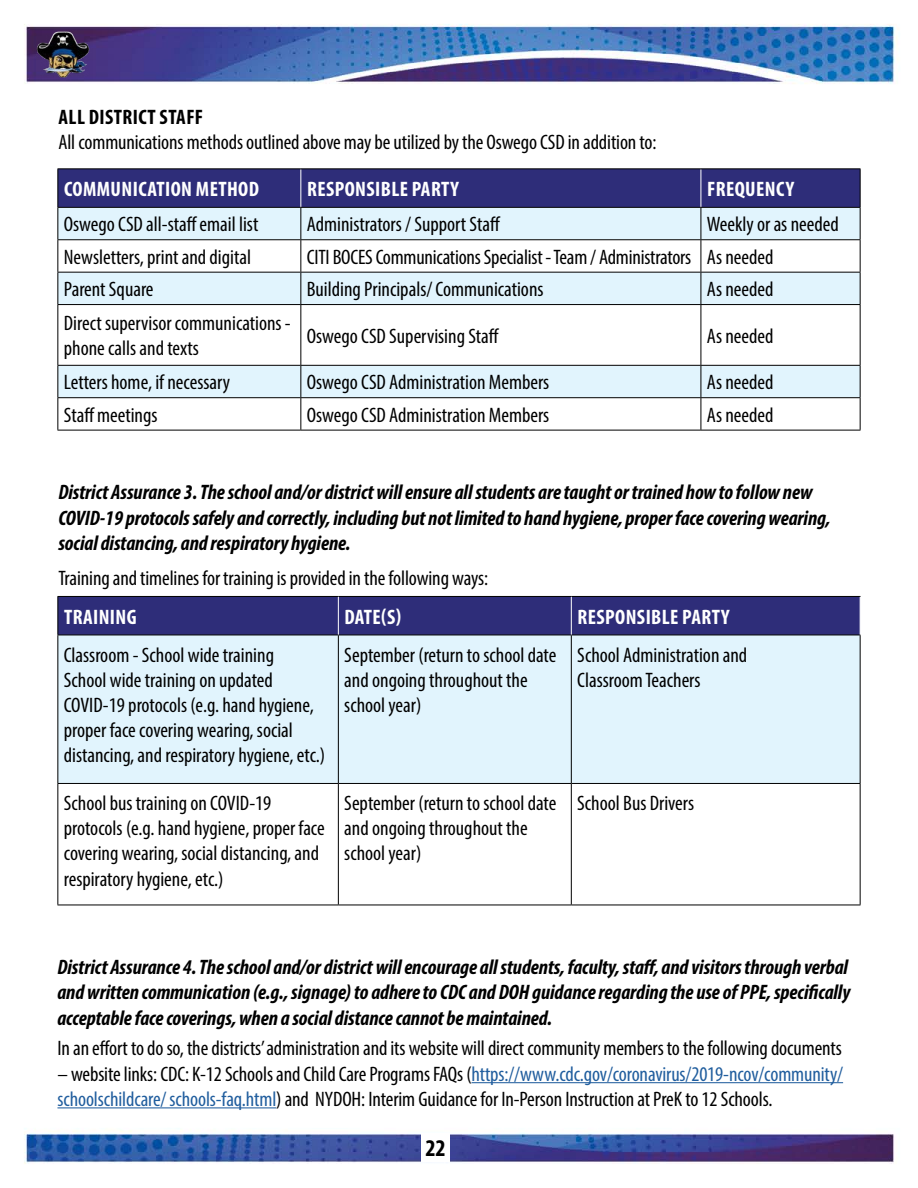
<style>
.page{position:relative;width:918px;height:1188px;background:#fff}
.page>*{position:absolute;margin:0;border:0;box-sizing:border-box;transform-origin:0 0}
.t1{font:700 condensed 24px "Myriad Pro";color:#000}
.t2{font:condensed 21px/25.2px "Myriad Pro";color:#000}
.t3{font:italic 700 condensed 21px/25.2px "Myriad Pro";letter-spacing:-.005em;color:#000;text-align:justify}
.t4{font:700 condensed 21px "Myriad Pro";letter-spacing:.02em;color:#fff}
.t5{font:700 condensed 21px "Myriad Pro";letter-spacing:.02em;color:#000}
.s1{color:#215e9e}
</style>
<div class="page">
<img style="left:24px;top:24px;width:874px;height:1140px">
<div style="left:422px;top:1134px;width:28px;height:28px;background:#fff"></div>
<img style="left:35px;top:29px;width:58px;height:51px">
<hr style="left:472px;top:1082px;width:371px;height:1px;background:#215e9e">
<hr style="left:57px;top:1107px;width:219px;height:1px;background:#215e9e">
<div style="left:58px;top:169px;width:802px;height:38px;background:#2e2d79"></div>
<div style="left:58px;top:208px;width:802px;height:31px;background:#e1f4fd"></div>
<svg style="left:58px;top:240px;width:802px;height:190px"></svg>
<hr style="left:57px;top:208px;width:1px;height:31px;background:#000">
<hr style="left:300px;top:208px;width:1px;height:31px;background:#000">
<hr style="left:701px;top:208px;width:1px;height:31px;background:#000">
<hr style="left:860px;top:208px;width:1px;height:31px;background:#000">
<hr style="left:57px;top:239px;width:244px;height:1px;background:#000">
<hr style="left:57px;top:240px;width:1px;height:32px;background:#000">
<hr style="left:301px;top:239px;width:400px;height:1px;background:#000">
<hr style="left:300px;top:240px;width:1px;height:32px;background:#000">
<hr style="left:701px;top:239px;width:160px;height:1px;background:#000">
<hr style="left:701px;top:240px;width:1px;height:32px;background:#000">
<hr style="left:860px;top:240px;width:1px;height:32px;background:#000">
<hr style="left:57px;top:272px;width:244px;height:1px;background:#000">
<hr style="left:57px;top:273px;width:1px;height:31px;background:#000">
<hr style="left:301px;top:272px;width:400px;height:1px;background:#000">
<hr style="left:300px;top:273px;width:1px;height:31px;background:#000">
<hr style="left:701px;top:272px;width:160px;height:1px;background:#000">
<hr style="left:701px;top:273px;width:1px;height:31px;background:#000">
<hr style="left:860px;top:273px;width:1px;height:31px;background:#000">
<hr style="left:57px;top:304px;width:244px;height:1px;background:#000">
<hr style="left:57px;top:305px;width:1px;height:60px;background:#000">
<hr style="left:301px;top:304px;width:400px;height:1px;background:#000">
<hr style="left:300px;top:305px;width:1px;height:60px;background:#000">
<hr style="left:701px;top:304px;width:160px;height:1px;background:#000">
<hr style="left:701px;top:305px;width:1px;height:60px;background:#000">
<hr style="left:860px;top:305px;width:1px;height:60px;background:#000">
<hr style="left:57px;top:365px;width:244px;height:1px;background:#000">
<hr style="left:57px;top:366px;width:1px;height:31px;background:#000">
<hr style="left:301px;top:365px;width:400px;height:1px;background:#000">
<hr style="left:300px;top:366px;width:1px;height:31px;background:#000">
<hr style="left:701px;top:365px;width:160px;height:1px;background:#000">
<hr style="left:701px;top:366px;width:1px;height:31px;background:#000">
<hr style="left:860px;top:366px;width:1px;height:31px;background:#000">
<hr style="left:57px;top:397px;width:244px;height:1px;background:#000">
<hr style="left:57px;top:398px;width:1px;height:32px;background:#000">
<hr style="left:301px;top:397px;width:400px;height:1px;background:#000">
<hr style="left:300px;top:398px;width:1px;height:32px;background:#000">
<hr style="left:701px;top:397px;width:160px;height:1px;background:#000">
<hr style="left:701px;top:398px;width:1px;height:32px;background:#000">
<hr style="left:860px;top:398px;width:1px;height:32px;background:#000">
<hr style="left:57px;top:430px;width:244px;height:1px;background:#000">
<hr style="left:301px;top:430px;width:400px;height:1px;background:#000">
<hr style="left:701px;top:430px;width:160px;height:1px;background:#000">
<hr style="left:300px;top:169px;width:1px;height:38px;background:#fff">
<hr style="left:701px;top:169px;width:1px;height:38px;background:#fff">
<hr style="left:57px;top:168px;width:244px;height:1px;background:#000">
<hr style="left:57px;top:169px;width:1px;height:38px;background:#000">
<hr style="left:301px;top:168px;width:400px;height:1px;background:#000">
<hr style="left:701px;top:168px;width:160px;height:1px;background:#000">
<hr style="left:860px;top:169px;width:1px;height:38px;background:#000">
<hr style="left:57px;top:207px;width:244px;height:1px;background:#000">
<hr style="left:301px;top:207px;width:400px;height:1px;background:#000">
<hr style="left:701px;top:207px;width:160px;height:1px;background:#000">
<div style="left:58px;top:597px;width:802px;height:38px;background:#2e2d79"></div>
<div style="left:58px;top:636px;width:802px;height:147px;background:#e1f4fd"></div>
<svg style="left:58px;top:784px;width:802px;height:121px"></svg>
<hr style="left:57px;top:596px;width:281px;height:1px;background:#000">
<hr style="left:57px;top:597px;width:1px;height:38px;background:#000">
<hr style="left:338px;top:596px;width:233px;height:1px;background:#000">
<hr style="left:571px;top:596px;width:290px;height:1px;background:#000">
<hr style="left:57px;top:635px;width:281px;height:1px;background:#000">
<hr style="left:57px;top:635px;width:1px;height:148px;background:#000">
<hr style="left:338px;top:635px;width:233px;height:1px;background:#000">
<hr style="left:338px;top:635px;width:1px;height:148px;background:#000">
<hr style="left:571px;top:635px;width:290px;height:1px;background:#000">
<hr style="left:571px;top:635px;width:1px;height:148px;background:#000">
<hr style="left:860px;top:635px;width:1px;height:148px;background:#000">
<hr style="left:57px;top:784px;width:1px;height:121px;background:#000">
<hr style="left:338px;top:784px;width:1px;height:121px;background:#000">
<hr style="left:571px;top:784px;width:1px;height:121px;background:#000">
<hr style="left:860px;top:784px;width:1px;height:121px;background:#000">
<hr style="left:57px;top:905px;width:281px;height:1px;background:#000">
<hr style="left:338px;top:905px;width:233px;height:1px;background:#000">
<hr style="left:571px;top:905px;width:290px;height:1px;background:#000">
<hr style="left:338px;top:597px;width:1px;height:38px;background:#fff">
<hr style="left:571px;top:597px;width:1px;height:38px;background:#fff">
<hr style="left:860px;top:597px;width:1px;height:38px;background:#fff">
<hr style="left:57px;top:783px;width:281px;height:1px;background:#000">
<hr style="left:338px;top:783px;width:233px;height:1px;background:#000">
<hr style="left:571px;top:783px;width:290px;height:1px;background:#000">
<p class="t5" style="left:59px;top:104px;width:146px">ALL DISTRICT STAFF</p>
<p class="t2" style="left:58px;top:129px;width:600px">All communications methods outlined above may be utilized by the Oswego CSD in addition to:</p>
<p class="t4" style="left:64px;top:176px;width:197px">COMMUNICATION METHOD</p>
<p class="t4" style="left:307px;top:176px;width:154px">RESPONSIBLE PARTY</p>
<p class="t4" style="left:707px;top:176px;width:89px">FREQUENCY</p>
<p class="t2" style="left:64px;top:212px;width:196px">Oswego CSD all-staff email list</p>
<p class="t2" style="left:307px;top:212px;width:195px">Administrators / Support Staff</p>
<p class="t2" style="left:707px;top:212px;width:133px">Weekly or as needed</p>
<p class="t2" style="left:64px;top:244px;width:189px">Newsletters, print and digital</p>
<p class="t2" style="left:307px;top:244px;width:468px">CITI BOCES Communications Specialist - Team / Administrators As needed</p>
<p class="t2" style="left:64px;top:276px;width:91px">Parent Square</p>
<p class="t2" style="left:307px;top:276px;width:238px">Building Principals/ Communications</p>
<p class="t2" style="left:707px;top:276px;width:68px">As needed</p>
<p class="t2" style="left:64px;top:310px;width:229px">Direct supervisor communications - phone calls and texts</p>
<p class="t2" style="left:307px;top:323px;width:194px">Oswego CSD Supervising Staff</p>
<p class="t2" style="left:707px;top:323px;width:68px">As needed</p>
<p class="t2" style="left:64px;top:370px;width:168px">Letters home, if necessary</p>
<p class="t2" style="left:307px;top:370px;width:244px">Oswego CSD Administration Members</p>
<p class="t2" style="left:707px;top:370px;width:68px">As needed</p>
<p class="t2" style="left:64px;top:402px;width:95px">Staff meetings</p>
<p class="t2" style="left:307px;top:402px;width:244px">Oswego CSD Administration Members</p>
<p class="t2" style="left:707px;top:402px;width:68px">As needed</p>
<p class="t3" style="left:58px;top:479px;width:774px;text-align:left">District Assurance 3. The school and/or district will ensure all students are taught or trained how to follow new<br>COVID-19 protocols safely and correctly, including but not limited to hand hygiene, proper face covering wearing, social distancing, and respiratory hygiene.</p>
<p class="t2" style="left:58px;top:565px;width:431px">Training and timelines for training is provided in the following ways:</p>
<p class="t4" style="left:64px;top:603px;width:74px">TRAINING</p>
<p class="t4" style="left:345px;top:603px;width:58px">DATE(S)</p>
<p class="t4" style="left:578px;top:603px;width:154px">RESPONSIBLE PARTY</p>
<p class="t2" style="left:64px;top:642px;width:263px">Classroom - School wide training<br>School wide training on updated COVID-19 protocols (e.g. hand hygiene, proper face covering wearing, social distancing, and respiratory hygiene, etc.)</p>
<p class="t2" style="left:344px;top:642px;width:214px">September (return to school date and ongoing throughout the school year)</p>
<p class="t2" style="left:577px;top:642px;width:172px">School Administration and<br>Classroom Teachers</p>
<p class="t2" style="left:64px;top:790px;width:263px">School bus training on COVID-19 protocols (e.g. hand hygiene, proper face covering wearing, social distancing, and respiratory hygiene, etc.)</p>
<p class="t2" style="left:344px;top:790px;width:214px">September (return to school date and ongoing throughout the school year)</p>
<p class="t2" style="left:577px;top:790px;width:118px">School Bus Drivers</p>
<p class="t3" style="left:57px;top:954px;width:795px">District Assurance 4. The school and/or district will encourage all students, faculty, staff, and visitors through verbal and written communication (e.g., signage) to adhere to CDC and DOH guidance regarding the use of PPE, specifically acceptable face coverings, when a social distance cannot be maintained.</p>
<p class="t2" style="left:57px;top:1036px;width:786px">In an effort to do so, the districts’ administration and its website will direct community members to the following documents</p>
<p class="t2" style="left:57px;top:1061px;width:787px">– website links: CDC: K-12 Schools and Child Care Programs FAQs (<span class="s1">https://www.cdc.gov/coronavirus/2019-ncov/community/ schoolschildcare/ schools-faq.html</span>) and NYDOH: Interim Guidance for In-Person Instruction at PreK to 12 Schools.</p>
<p class="t1" style="left:425px;top:1133px;width:22px">22</p>
</div>
